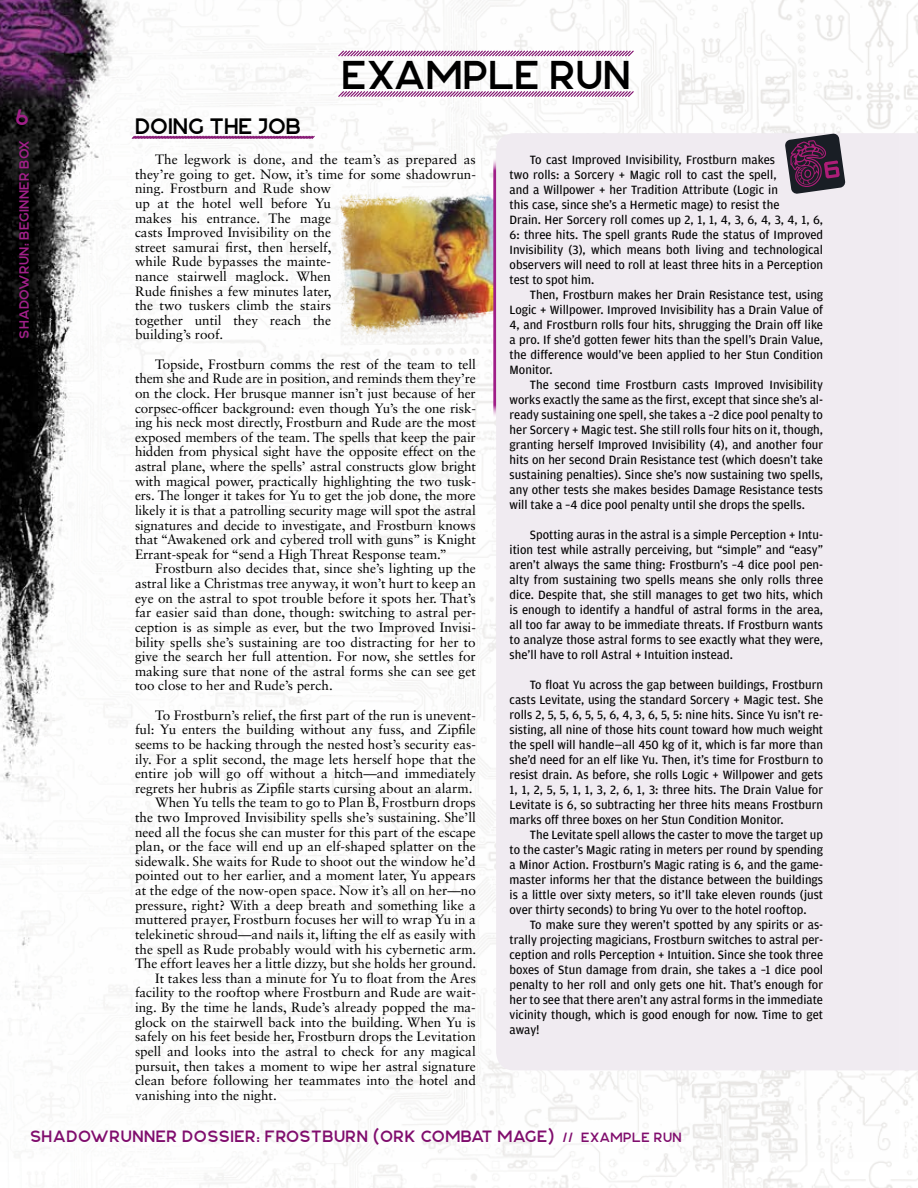
<style>
.page{position:relative;width:918px;height:1188px;background:#fff}
.page>*{position:absolute;margin:0;border:0;box-sizing:border-box;transform-origin:0 0}
.t1{font:40.5px "Njord";color:#000}
.t2{font:22.5px "Njord";color:#000}
.t3{font:22.5px "Njord";color:#a12089}
.t4{font:16.5px "Njord";letter-spacing:.03em;color:#800d6d}
.t5{font:13.5px/14.5px "Sabon LT Std";color:#000;text-align:justify}
.t6{font:13.5px "Njord";letter-spacing:.02em;color:#a12089}
.t7{font:12.75px/15px "Amplitude";color:#000;text-align:justify}
.s1{font-size:13.5px}
</style>
<div class="page">
<div style="left:899px;top:133px;width:19px;height:937px;background:#f1ecf2"></div>
<img style="left:0;top:0;width:899px;height:1161px">
<div style="left:15px;top:136px;width:23px;height:211px;background:#000;opacity:.5"></div>
<h2 class="t3" style="left:15px;top:103px;width:15px">6</h2>
<p class="t6" style="left:16px;top:339px;width:200px;rotate:-90deg">SHADOWRUN: BEGINNER BOX</p>
<h1 class="t1" style="left:341px;top:50px;width:291px">EXAMPLE RUN</h1>
<h2 class="t2" style="left:135px;top:112px;width:168px">DOING THE JOB</h2>
<p class="t5" style="left:135px;top:152px;width:342px;text-align:left;text-indent:20px">The legwork is done, and the team’s as prepared as they’re going to get. Now, it’s time for some shadowrun&shy;ning. Frostburn and Rude show<br>up at the hotel well before Yu<br>makes his entrance. The mage<br>casts Improved Invisibility on the<br>street samurai first, then herself,<br>while Rude bypasses the mainte-<br>nance stairwell maglock. When<br>Rude finishes a few minutes later,<br>the two tuskers climb the stairs<br>together until they reach the<br>building’s roof.</p>
<p class="t5" style="left:135px;top:357px;width:342px;text-indent:20px">Topside, Frostburn comms the rest of the team to tell them she and Rude are in position, and reminds them they’re on the clock. Her brusque manner isn’t just because of her corpsec-officer background: even though Yu’s the one risk&shy;ing his neck most directly, Frostburn and Rude are the most exposed members of the team. The spells that keep the pair hidden from physical sight have the opposite effect on the astral plane, where the spells’ astral constructs glow bright with magical power, practically highlighting the two tusk&shy;ers. The longer it takes for Yu to get the job done, the more likely it is that a patrolling security mage will spot the astral signatures and decide to investigate, and Frostburn knows that “Awakened ork and cybered troll with guns” is Knight Errant-speak for “send a High Threat Response team.”</p>
<p class="t5" style="left:135px;top:561px;width:342px;text-indent:20px">Frostburn also decides that, since she’s lighting up the astral like a Christmas tree anyway, it won’t hurt to keep an eye on the astral to spot trouble before it spots her. That’s far easier said than done, though: switching to astral per&shy;ception is as simple as ever, but the two Improved Invisi&shy;bility spells she’s sustaining are too distracting for her to give the search her full attention. For now, she settles for making sure that none of the astral forms she can see get too close to her and Rude’s perch.</p>
<p class="t5" style="left:155px;top:708px;width:322px">To Frostburn’s relief, the first part of the run is unevent-</p>
<p class="t5" style="left:135px;top:722px;width:342px">ful: Yu enters the building without any fuss, and Zipfile</p>
<p class="t5" style="left:135px;top:737px;width:342px">seems to be hacking through the nested host’s security eas-</p>
<p class="t5" style="left:135px;top:751px;width:342px">ily. For a split second, the mage lets herself hope that the</p>
<p class="t5" style="left:135px;top:766px;width:342px">entire job will go off without a hitch—and immediately</p>
<p class="t5" style="left:135px;top:781px;width:339px">regrets her hubris as Zipfile starts cursing about an alarm.</p>
<p class="t5" style="left:155px;top:795px;width:322px">When Yu tells the team to go to Plan B, Frostburn drops</p>
<p class="t5" style="left:135px;top:810px;width:342px">the two Improved Invisibility spells she’s sustaining. She’ll</p>
<p class="t5" style="left:135px;top:824px;width:342px">need all the focus she can muster for this part of the escape</p>
<p class="t5" style="left:135px;top:839px;width:342px">plan, or the face will end up an elf-shaped splatter on the</p>
<p class="t5" style="left:135px;top:854px;width:342px">sidewalk. She waits for Rude to shoot out the window he’d</p>
<p class="t5" style="left:135px;top:868px;width:342px">pointed out to her earlier, and a moment later, Yu appears</p>
<p class="t5" style="left:135px;top:883px;width:342px">at the edge of the now-open space. Now it’s all on her—no</p>
<p class="t5" style="left:135px;top:898px;width:342px">pressure, right? With a deep breath and something like a</p>
<p class="t5" style="left:135px;top:912px;width:342px">muttered prayer, Frostburn focuses her will to wrap Yu in a</p>
<p class="t5" style="left:135px;top:927px;width:342px">telekinetic shroud—and nails it, lifting the elf as easily with</p>
<p class="t5" style="left:135px;top:941px;width:343px">the spell as Rude probably would with his cybernetic arm.</p>
<p class="t5" style="left:135px;top:956px;width:343px">The effort leaves her a little dizzy, but she holds her ground.</p>
<p class="t5" style="left:155px;top:971px;width:322px">It takes less than a minute for Yu to float from the Ares</p>
<p class="t5" style="left:135px;top:985px;width:342px">facility to the rooftop where Frostburn and Rude are wait-</p>
<p class="t5" style="left:135px;top:1000px;width:342px">ing. By the time he lands, Rude’s already popped the ma-</p>
<p class="t5" style="left:135px;top:1015px;width:342px">glock on the stairwell back into the building. When Yu is</p>
<p class="t5" style="left:135px;top:1029px;width:342px">safely on his feet beside her, Frostburn drops the Levitation</p>
<p class="t5" style="left:135px;top:1044px;width:342px">spell and looks into the astral to check for any magical</p>
<p class="t5" style="left:135px;top:1058px;width:342px">pursuit, then takes a moment to wipe her astral signature</p>
<p class="t5" style="left:135px;top:1073px;width:342px">clean before following her teammates into the hotel and</p>
<p class="t5" style="left:135px;top:1088px;width:143px">vanishing into the night.</p>
<p class="t7" style="left:510px;top:153px;width:315px;text-align:left;text-indent:20px">To cast Improved Invisibility, Frostburn makes<br>two rolls: a Sorcery + Magic roll to cast the spell,<br>and a Willpower + her Tradition Attribute (Logic in<br>this case, since she’s a Hermetic mage) to resist the<br>Drain. Her Sorcery roll comes up 2, 1, 1, 4, 3, 6, 4, 3, 4, 1, 6, 6: three hits. The spell grants Rude the status of Improved Invisibility (3), which means both living and technological observers will need to roll at least three hits in a Perception test to spot him.</p>
<p class="t7" style="left:510px;top:288px;width:315px;text-indent:20px">Then, Frostburn makes her Drain Resistance test, using Logic + Willpower. Improved Invisibility has a Drain Value of 4, and Frostburn rolls four hits, shrugging the Drain off like a pro. If she’d gotten fewer hits than the spell’s Drain Value, the difference would’ve been applied to her Stun Condition Monitor.</p>
<p class="t7" style="left:510px;top:378px;width:315px;text-indent:20px">The second time Frostburn casts Improved Invisibility works exactly the same as the first, except that since she’s al&shy;ready sustaining one spell, she takes a –2 dice pool penalty to her Sorcery + Magic test. She still rolls four hits on it, though, granting herself Improved Invisibility (4), and another four hits on her second Drain Resistance test (which doesn’t take sustaining penalties). Since she’s now sustaining two spells, any other tests she makes besides Damage Resistance tests will take a –4 dice pool penalty until she drops the spells.</p>
<p class="t7" style="left:510px;top:528px;width:315px;text-indent:20px">Spotting auras in the astral is a simple Perception + Intu&shy;ition test while astrally perceiving, but “simple” and “easy” aren’t always the same thing: Frostburn’s –4 dice pool pen&shy;alty from sustaining two spells means she only rolls three dice. Despite that, she still manages to get two hits, which is enough to identify a handful of astral forms in the area, all too far away to be immediate threats. If Frostburn wants to analyze those astral forms to see exactly what they were, she’ll have to roll Astral + Intuition instead.</p>
<p class="t7" style="left:510px;top:678px;width:315px;text-indent:20px">To float Yu across the gap between buildings, Frostburn casts Levitate, using the standard Sorcery + Magic test. She rolls 2, 5, 5, 6, 5, 5, 6, 4, 3, 6, 5, 5: nine hits. Since Yu isn’t re&shy;sisting, all nine of those hits count toward how much weight the spell will handle—all 450 kg of it, which is far more than she’d need for an elf like Yu. Then, it’s time for Frostburn to resist drain. As before, she rolls Logic + Willpower and gets 1, 1, 2, 5, 5, 1, 1, 3, 2, 6, 1, 3: three hits. The Drain Value for Levitate is 6, so subtracting her three hits means Frostburn marks off three boxes on her Stun Condition Monitor.</p>
<p class="t7" style="left:510px;top:828px;width:315px;text-indent:20px">The Levitate spell allows the caster to move the target up to the caster’s Magic rating in meters per round by spending a Minor Action. Frostburn’s Magic rating is 6, and the game&shy;master informs her that the distance between the buildings is a little over sixty meters, so it’ll take eleven rounds (just over thirty seconds) to bring Yu over to the hotel rooftop.</p>
<p class="t7" style="left:510px;top:917px;width:315px;text-indent:20px">To make sure they weren’t spotted by any spirits or as&shy;trally projecting magicians, Frostburn switches to astral per&shy;ception and rolls Perception + Intuition. Since she took three boxes of Stun damage from drain, she takes a –1 dice pool penalty to her roll and only gets one hit. That’s enough for her to see that there aren’t any astral forms in the immediate vicinity though, which is good enough for now. Time to get away!</p>
<p class="t4" style="left:30px;top:1126px;width:653px">SHADOWRUNNER DOSSIER: FROSTBURN (ORK COMBAT MAGE) <span class="s1">// EXAMPLE RUN</span></p>
</div>
